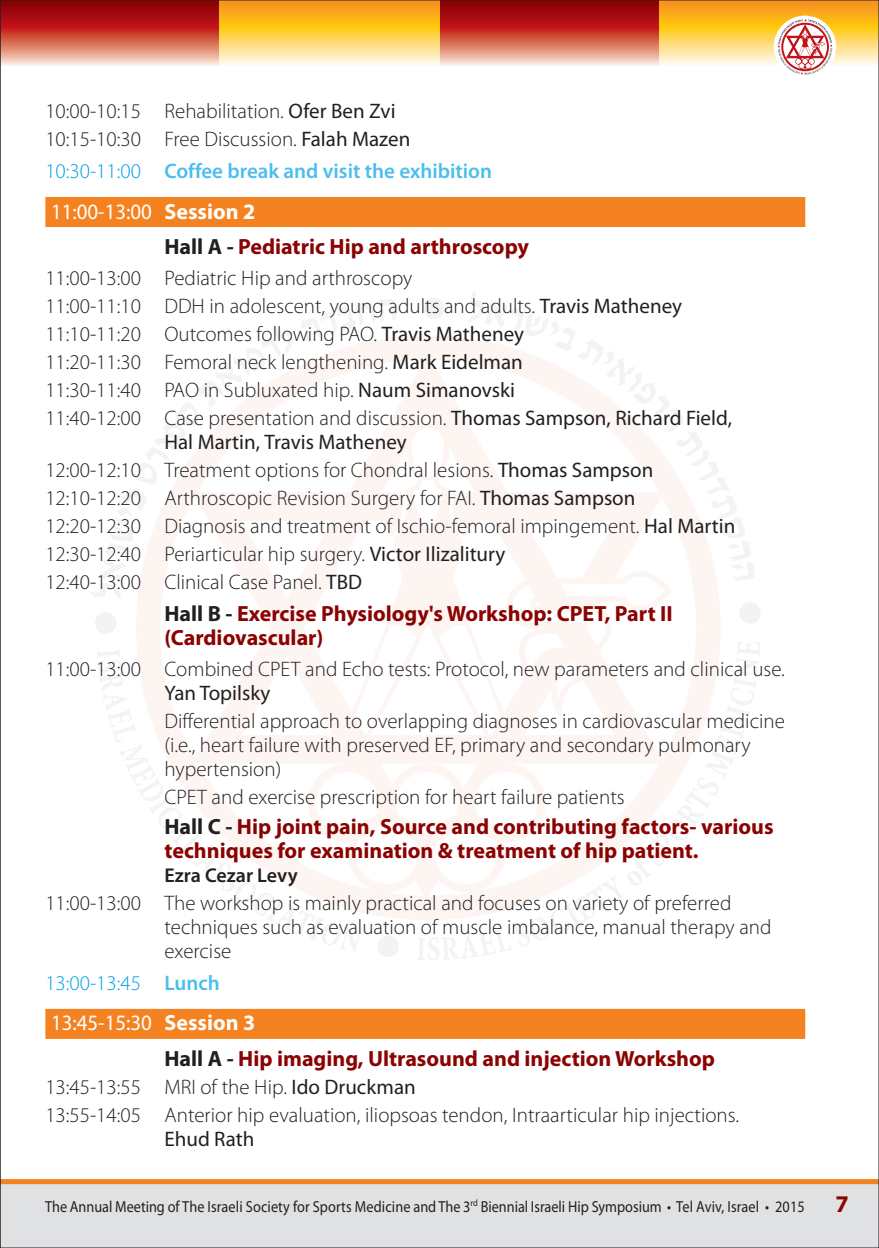
<style>
.page{position:relative;width:879px;height:1248px;background:#fff}
.page>*{position:absolute;margin:0;border:0;box-sizing:border-box;transform-origin:0 0}
.t1{font:700 24px "Myriad Pro";color:#8b0202}
.t2{font:700 22px/35.4px "Myriad Pro";color:#8b0202}
.t3{font:300 21px/28px "Myriad Pro";color:#231f20}
.t4{font:600 21px "Myriad Pro";color:#4bbeed}
.t5{font:21px "Myriad Pro";color:#231f20}
.t6{font:300 21px "Myriad Pro";color:#00a1e3}
.t7{font:600 20px "Myriad Pro";color:#231f20}
.t8{font:16px "Myriad Pro";color:#231f20;scale:.89 1}
.s1{font-weight:400}
.s2{font-weight:300;color:#00a1e3}
.s3{font-weight:400;color:#fff}
.s4{color:#fff}
.s5{color:#231f20}
.s6{font-weight:600;color:#4bbeed}
</style>
<div class="page">
<svg style="left:2px;top:2px;width:218px;height:64px;background:#c7534a"></svg>
<svg style="left:439px;top:2px;width:220px;height:64px;background:#c7534a"></svg>
<svg style="left:220px;top:2px;width:219px;height:63px;background:#fccb58"></svg>
<svg style="left:659px;top:2px;width:218px;height:63px;background:#fcc854"></svg>
<svg style="left:136px;top:336px;width:584px;height:584px"></svg>
<svg style="left:97px;top:648px;width:266px;height:304px"></svg>
<svg style="left:417px;top:641px;width:343px;height:319px"></svg>
<svg style="left:91px;top:325px;width:204px;height:274px"></svg>
<svg style="left:301px;top:299px;width:95px;height:44px"></svg>
<svg style="left:468px;top:292px;width:286px;height:289px"></svg>
<div style="left:423px;top:297px;width:22px;height:22px;background:#f2f3f4;border-radius:50%"></div>
<div style="left:377px;top:935px;width:22px;height:22px;background:#f2f3f4;border-radius:50%"></div>
<div style="left:95px;top:612px;width:21px;height:21px;background:#f2f3f4;border-radius:50%"></div>
<div style="left:739px;top:602px;width:22px;height:21px;background:#f2f3f4;border-radius:50%"></div>
<div style="left:0;top:1179px;width:879px;height:68px;background:#e0e1e3"></div>
<div style="left:773px;top:16px;width:63px;height:62px;border:2px solid #fff;border-radius:50%"></div>
<svg style="left:777px;top:19px;width:55px;height:56px"></svg>
<svg style="left:2px;top:1179px;width:875px;height:4px;background:#f48526"></svg>
<div style="left:45px;top:197px;width:760px;height:30px;background:#f58220"></div>
<div style="left:45px;top:1008px;width:760px;height:30px;background:#f58220"></div>
<p class="t3" style="left:45px;top:97px;width:366px">10:00-10:15 Rehabilitation. <span class="s1">Ofer Ben Zvi<br></span>10:15-10:30 Free Discussion. <span class="s1">Falah Mazen</span></p>
<p class="t4" style="left:45px;top:158px;width:448px"><span class="s2">10:30-11:00</span> Coffee break and visit the exhibition</p>
<p class="t2" style="left:164px;top:193px;width:366px;text-indent:-113px"><span class="s3">11:00-13:00</span> <span class="s4">Session 2<br></span><span class="s5">Hall A -</span> Pediatric Hip and arthroscopy</p>
<p class="t3" style="left:45px;top:263px;width:688px">11:00-13:00 Pediatric Hip and arthroscopy<br>11:00-11:10 DDH in adolescent, young adults and adults. <span class="s1">Travis Matheney </span>11:10-11:20 Outcomes following PAO. <span class="s1">Travis Matheney<br></span>11:20-11:30 Femoral neck lengthening. <span class="s1">Mark Eidelman<br></span>11:30-11:40 PAO in Subluxated hip. <span class="s1">Naum Simanovski<br></span>11:40-12:00 Case presentation and discussion. <span class="s1">Thomas Sampson, Richard Field,</span></p>
<p class="t3" style="left:45px;top:427px;width:691px;text-indent:119px"><span class="s1">Hal Martin, Travis Matheney<br></span>12:00-12:10 Treatment options for Chondral lesions. <span class="s1">Thomas Sampson </span>12:10-12:20 Arthroscopic Revision Surgery for FAI. <span class="s1">Thomas Sampson </span>12:20-12:30 Diagnosis and treatment of Ischio-femoral impingement. <span class="s1">Hal Martin </span>12:30-12:40 Periarticular hip surgery. <span class="s1">Victor Ilizalitury<br></span>12:40-13:00 Clinical Case Panel. <span class="s1">TBD</span></p>
<p class="t2" style="left:164px;top:601px;width:510px;line-height:24px"><span class="s5">Hall B -</span> Exercise Physiology's Workshop: CPET, Part II (Cardiovascular)</p>
<p class="t3" style="left:45px;top:654px;width:741px">11:00-13:00 Combined CPET and Echo tests: Protocol, new parameters and clinical use.</p>
<p class="t5" style="left:164px;top:680px;width:107px">Yan Topilsky</p>
<p class="t3" style="left:164px;top:708px;width:622px;line-height:24px">Differential approach to overlapping diagnoses in cardiovascular medicine (i.e., heart failure with preserved EF, primary and secondary pulmonary hypertension)</p>
<p class="t3" style="left:164px;top:782px;width:462px">CPET and exercise prescription for heart failure patients</p>
<p class="t2" style="left:164px;top:813px;width:610px;line-height:24px"><span class="s5">Hall C -</span> Hip joint pain, Source and contributing factors- various techniques for examination &amp; treatment of hip patient.</p>
<p class="t7" style="left:164px;top:862px;width:135px">Ezra Cezar Levy</p>
<p class="t3" style="left:164px;top:890px;width:609px;line-height:24px;text-indent:-119px">11:00-13:00 The workshop is mainly practical and focuses on variety of preferred techniques such as evaluation of muscle imbalance, manual therapy and exercise</p>
<p class="t6" style="left:45px;top:970px;width:176px">13:00-13:45 <span class="s6">Lunch</span></p>
<p class="t2" style="left:164px;top:1004px;width:552px;text-indent:-113px"><span class="s3">13:45-15:30</span> <span class="s4">Session 3<br></span><span class="s5">Hall A -</span> Hip imaging, Ultrasound and injection Workshop</p>
<p class="t3" style="left:45px;top:1072px;width:695px">13:45-13:55 MRI of the Hip. <span class="s1">Ido Druckman<br></span>13:55-14:05 Anterior hip evaluation, iliopsoas tendon, Intraarticular hip injections.</p>
<p class="t5" style="left:164px;top:1125px;width:92px">Ehud Rath</p>
<p class="t8" style="left:45px;top:1196px;width:855px">The Annual Meeting of The Israeli Society for Sports Medicine and The 3<sup>rd</sup> Biennial Israeli Hip Symposium • Tel Aviv, Israel • 2015</p>
<p class="t1" style="left:835px;top:1188px;width:15px">7</p>
</div>
